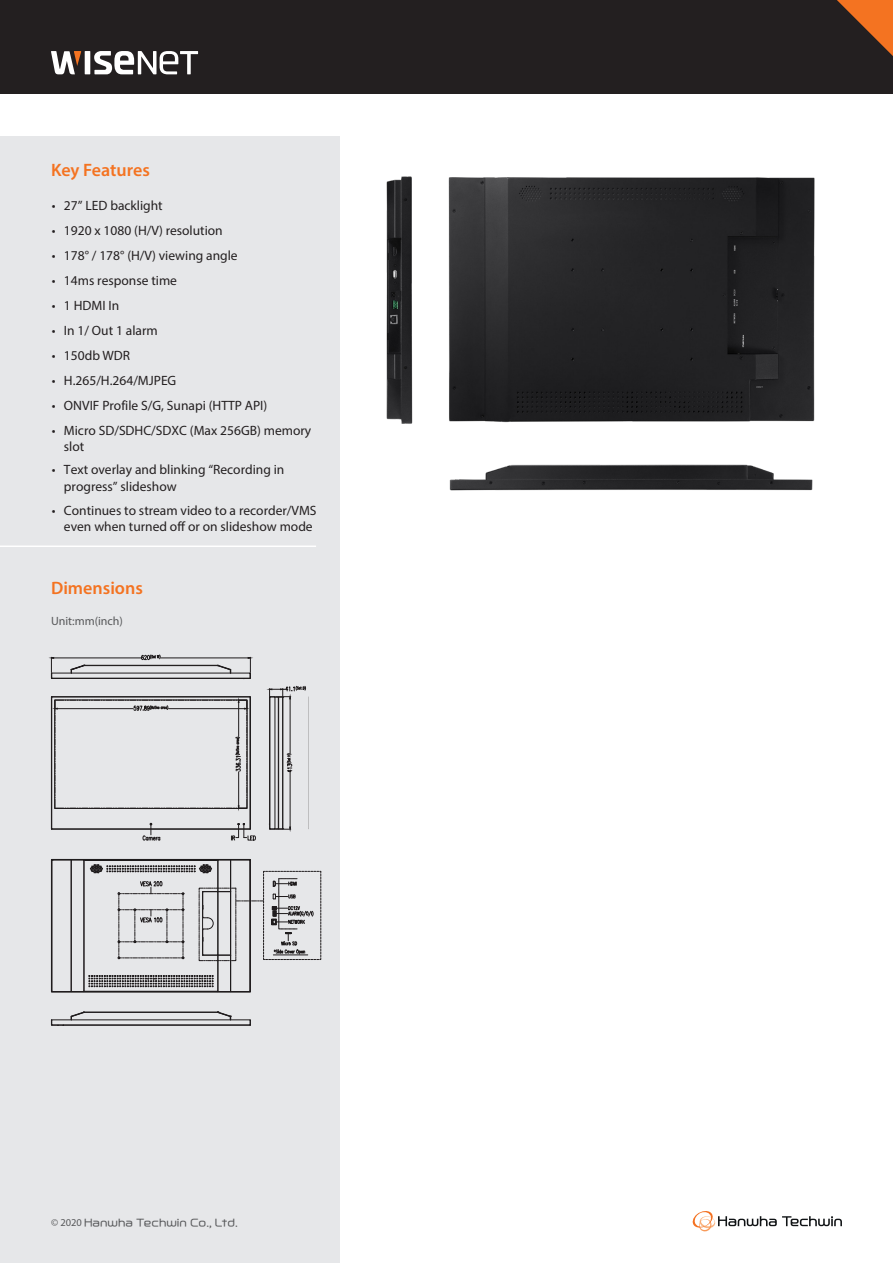
<style>
.page{position:relative;width:893px;height:1263px;background:#fff}
.page>*{position:absolute;margin:0;border:0;box-sizing:border-box;transform-origin:0 0}
.sub_headings{font:600 18px "Myriad Pro";color:#f47321}
.t1{font:13.5px/16.2px "Myriad Pro";color:#231f20}
.Body_copy{font:12px "Myriad Pro";color:#57585a}
.t2{font:10.5px "Hanwha L";color:#57585a}
.s1{font-family:"Myriad Pro"}
</style>
<div class="page">
<div style="left:0;top:136px;width:340px;height:1127px;background:#e6e7e9"></div>
<svg style="left:693px;top:1211px;width:149px;height:20px"></svg>
<div style="left:0;top:0;width:893px;height:94px;background:#231f20"></div>
<svg style="left:837px;top:0;width:56px;height:56px"></svg>
<div style="left:85px;top:51px;width:5px;height:23px;background:#fff"></div>
<svg style="left:94px;top:51px;width:104px;height:23px"></svg>
<svg style="left:51px;top:51px;width:30px;height:23px"></svg>
<hr style="left:0;top:545px;width:316px;height:2px;background:#fff">
<img style="left:448px;top:177px;width:367px;height:246px">
<img style="left:449px;top:464px;width:364px;height:27px">
<img style="left:386px;top:176px;width:27px;height:248px">
<div style="left:250px;top:697px;width:1px;height:132px;border:1px solid #231f20"></div>
<hr style="left:52px;top:829px;width:198px;height:1px;background:#231f20">
<hr style="left:51px;top:697px;width:1px;height:132px;background:#231f20">
<div style="left:269px;top:697px;width:1px;height:132px;border:1px solid #231f20"></div>
<div style="left:278px;top:697px;width:5px;height:132px;border:1px solid #231f20"></div>
<hr style="left:282px;top:697px;width:1px;height:131px;background:#231f20">
<svg style="left:51px;top:696px;width:200px;height:113px"></svg>
<svg style="left:51px;top:654px;width:200px;height:25px"></svg>
<hr style="left:290px;top:699px;width:1px;height:54px;background:#231f20">
<hr style="left:290px;top:773px;width:1px;height:54px;background:#231f20">
<svg style="left:269px;top:823px;width:22px;height:7px"></svg>
<svg style="left:286px;top:753px;width:6px;height:20px"></svg>
<svg style="left:269px;top:685px;width:37px;height:14px"></svg>
<svg style="left:143px;top:823px;width:18px;height:17px"></svg>
<svg style="left:231px;top:823px;width:25px;height:18px"></svg>
<hr style="left:52px;top:992px;width:198px;height:1px;background:#231f20">
<hr style="left:51px;top:860px;width:1px;height:132px;background:#231f20">
<hr style="left:52px;top:859px;width:198px;height:1px;background:#231f20">
<div style="left:71px;top:860px;width:13px;height:132px;border:1px solid #231f20"></div>
<div style="left:71px;top:860px;width:1px;height:132px;border:1px solid #231f20"></div>
<hr style="left:52px;top:861px;width:1px;height:130px;background:#231f20">
<svg style="left:51px;top:859px;width:20px;height:2px"></svg>
<svg style="left:52px;top:991px;width:19px;height:1px"></svg>
<svg style="left:51px;top:1011px;width:200px;height:15px"></svg>
<svg style="left:84px;top:859px;width:238px;height:133px"></svg>
<p class="sub_headings" style="left:51px;top:159px;width:100px">Key Features</p>
<p class="t1" style="left:52px;top:197px;width:112px">• 27” LED backlight</p>
<p class="t1" style="left:52px;top:223px;width:172px">• 1920 x 1080 (H/V) resolution</p>
<p class="t1" style="left:52px;top:248px;width:187px">• 178° / 178° (H/V) viewing angle</p>
<p class="t1" style="left:52px;top:273px;width:127px">• 14ms response time</p>
<p class="t1" style="left:52px;top:298px;width:69px">• 1 HDMI In</p>
<p class="t1" style="left:52px;top:323px;width:107px">• In 1/ Out 1 alarm</p>
<p class="t1" style="left:52px;top:348px;width:80px">• 150db WDR</p>
<p class="t1" style="left:52px;top:373px;width:126px">• H.265/H.264/MJPEG</p>
<p class="t1" style="left:52px;top:398px;width:217px">• ONVIF Profile S/G, Sunapi (HTTP API)</p>
<p class="t1" style="left:64px;top:422px;width:249px;text-indent:-12px">• Micro SD/SDHC/SDXC (Max 256GB) memory slot</p>
<p class="t1" style="left:64px;top:461px;width:222px;text-indent:-12px">• Text overlay and blinking “Recording in progress” slideshow</p>
<p class="t1" style="left:52px;top:502px;width:266px;text-align:right">• Continues to stream video to a recorder/VMS even when turned off or on slideshow mode</p>
<p class="sub_headings" style="left:51px;top:576px;width:93px">Dimensions</p>
<p class="Body_copy" style="left:51px;top:613px;width:74px">Unit:mm(inch)</p>
<p class="t2" style="left:51px;top:1217px;width:188px"><span class="s1">© 2020</span> Hanwha Techwin Co., Ltd.</p>
</div>
